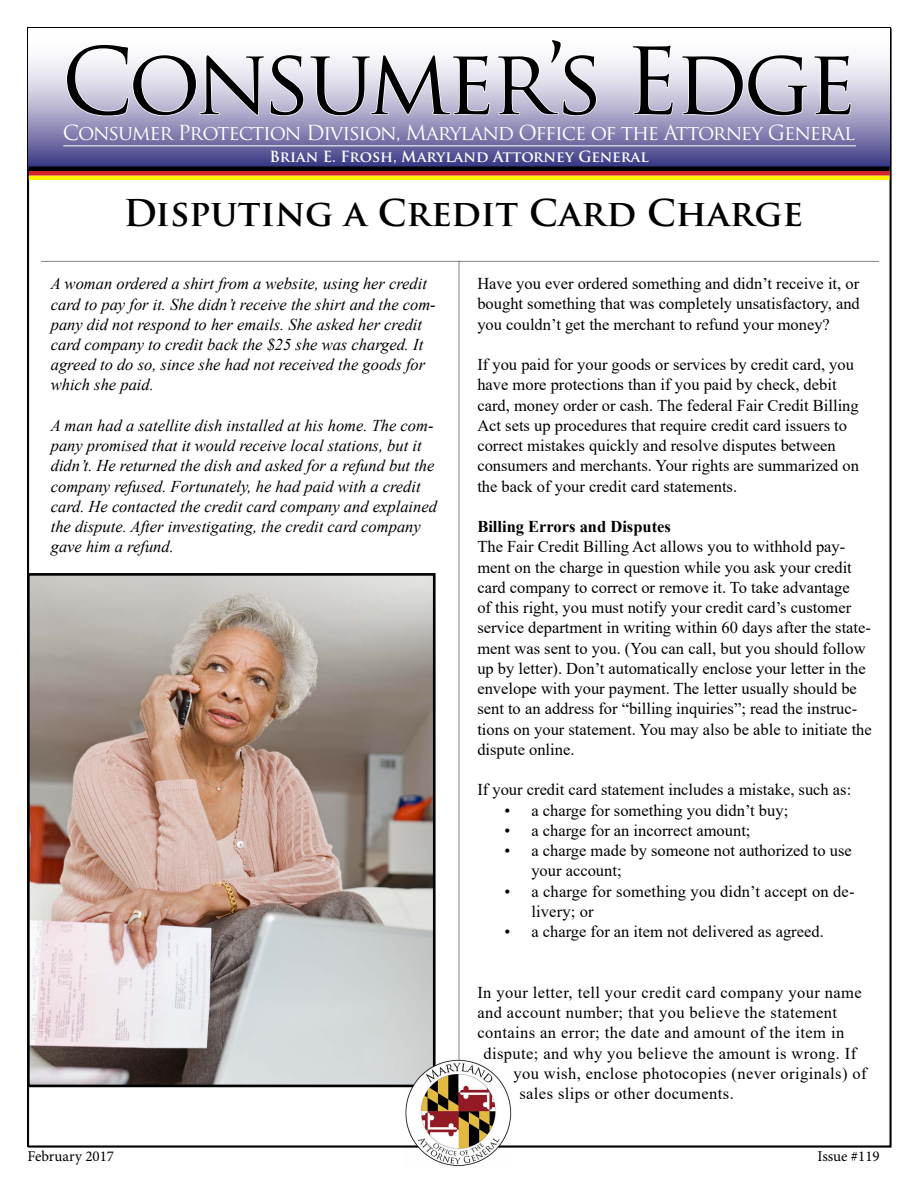
<style>
.page{position:relative;width:918px;height:1188px;background:#fff}
.page>*{position:absolute;margin:0;border:0;box-sizing:border-box;transform-origin:0 0}
.t1{font:90px "Trajan Pro";letter-spacing:-.05em;color:#000}
.t2{font:700 36px "Trajan Pro";color:#000}
.t3{font:20.25px "Trajan Pro";letter-spacing:-.05em;color:#fff}
.t4{font:16.5px/20.2px "Times New Roman";color:#000}
.t5{font:italic 16.5px/20.2px "Times New Roman";color:#000}
.t6{font:16.5px "Times New Roman";letter-spacing:.025em;color:#000}
.t7{font:700 16.5px "Times New Roman";color:#000}
.t8{font:700 15px "Trajan Pro";color:#fff}
.t9{font:15px "Minion Pro";color:#000}
</style>
<div class="page">
<svg style="left:29px;top:59px;width:861px;height:107px;background:#807eae"></svg>
<svg style="left:66px;top:59px;width:425px;height:58px"></svg>
<svg style="left:497px;top:59px;width:100px;height:58px"></svg>
<svg style="left:631px;top:59px;width:43px;height:57px"></svg>
<svg style="left:681px;top:59px;width:171px;height:58px"></svg>
<div style="left:29px;top:166px;width:861px;height:5px;background:#000"></div>
<hr style="left:29px;top:176px;width:861px;height:4px;background:#fff200">
<div style="left:29px;top:171px;width:861px;height:5px;background:#d2232a"></div>
<hr style="left:459px;top:261px;width:1px;height:808px;background:#000">
<hr style="left:41px;top:261px;width:838px;height:1px;background:#000">
<hr style="left:63px;top:145px;width:793px;height:1px;background:#fff">
<img style="left:31px;top:577px;width:401px;height:506px">
<div style="left:27px;top:573px;width:409px;height:514px;border:3px solid #000"></div>
<img style="left:405px;top:1059px;width:108px;height:108px">
<h1 class="t1" style="left:61px;top:24px;width:797px">Consumer’s Edge</h1>
<p class="t3" style="left:63px;top:119px;width:794px">Consumer Protection Division, Maryland Office of the Attorney General</p>
<p class="t8" style="left:270px;top:147px;width:381px">Brian E. Frosh, Maryland Attorney General</p>
<h2 class="t2" style="left:123px;top:190px;width:681px">Disputing a Credit Card Charge</h2>
<p class="t5" style="left:51px;top:273px;width:387px">A woman ordered a shirt from a website, using her credit card to pay for it. She didn’t receive the shirt and the com&shy;pany did not respond to her emails. She asked her credit card company to credit back the $25 she was charged. It agreed to do so, since she had not received the goods for which she paid.</p>
<p class="t5" style="left:51px;top:415px;width:388px">A man had a satellite dish installed at his home. The com&shy;pany promised that it would receive local stations, but it didn’t. He returned the dish and asked for a refund but the company refused. Fortunately, he had paid with a credit card. He contacted the credit card company and explained the dispute. After investigating, the credit card company gave him a refund.</p>
<p class="t4" style="left:477px;top:273px;width:384px;text-align:justify">Have you ever ordered something and didn’t receive it, or bought something that was completely unsatisfactory, and you couldn’t get the merchant to refund your money?</p>
<p class="t4" style="left:477px;top:354px;width:383px">If you paid for your goods or services by credit card, you have more protections than if you paid by check, debit card, money order or cash. The federal Fair Credit Billing Act sets up procedures that require credit card issuers to correct mistakes quickly and resolve disputes between consumers and merchants. Your rights are summarized on the back of your credit card statements.</p>
<p class="t7" style="left:477px;top:515px;width:195px">Billing Errors and Disputes</p>
<p class="t4" style="left:477px;top:536px;width:396px">The Fair Credit Billing Act allows you to withhold pay&shy;ment on the charge in question while you ask your credit card company to correct or remove it. To take advantage<br>of this right, you must notify your credit card’s customer service department in writing within 60 days after the state&shy;ment was sent to you. (You can call, but you should follow up by letter). Don’t automatically enclose your letter in the envelope with your payment. The letter usually should be sent to an address for “billing inquiries”; read the instruc&shy;tions on your statement. You may also be able to initiate the dispute online.</p>
<p class="t4" style="left:477px;top:779px;width:375px">If your credit card statement includes a mistake, such as:</p>
<p class="t4" style="left:504px;top:799px;width:285px">• a charge for something you didn’t buy;</p>
<p class="t4" style="left:504px;top:820px;width:248px">• a charge for an incorrect amount;</p>
<p class="t4" style="left:531px;top:840px;width:322px;text-indent:-27px">• a charge made by someone not authorized to use your account;</p>
<p class="t4" style="left:531px;top:880px;width:325px;text-indent:-27px">• a charge for something you didn’t accept on de&shy;livery; or</p>
<p class="t4" style="left:504px;top:921px;width:321px">• a charge for an item not delivered as agreed.</p>
<p class="t6" style="left:477px;top:981px;width:386px">In your letter, tell your credit card company your name</p>
<p class="t6" style="left:477px;top:1001px;width:361px">and account number; that you believe the statement</p>
<p class="t6" style="left:477px;top:1021px;width:368px">contains an error; the date and amount of the item in</p>
<p class="t6" style="left:483px;top:1041px;width:374px">dispute; and why you believe the amount is wrong. If</p>
<p class="t6" style="left:513px;top:1062px;width:355px">you wish, enclose photocopies (never originals) of</p>
<p class="t6" style="left:519px;top:1082px;width:216px">sales slips or other documents.</p>
<p class="t9" style="left:27px;top:1147px;width:88px">February 2017</p>
<p class="t9" style="left:818px;top:1146px;width:64px">Issue #119</p>
</div>
